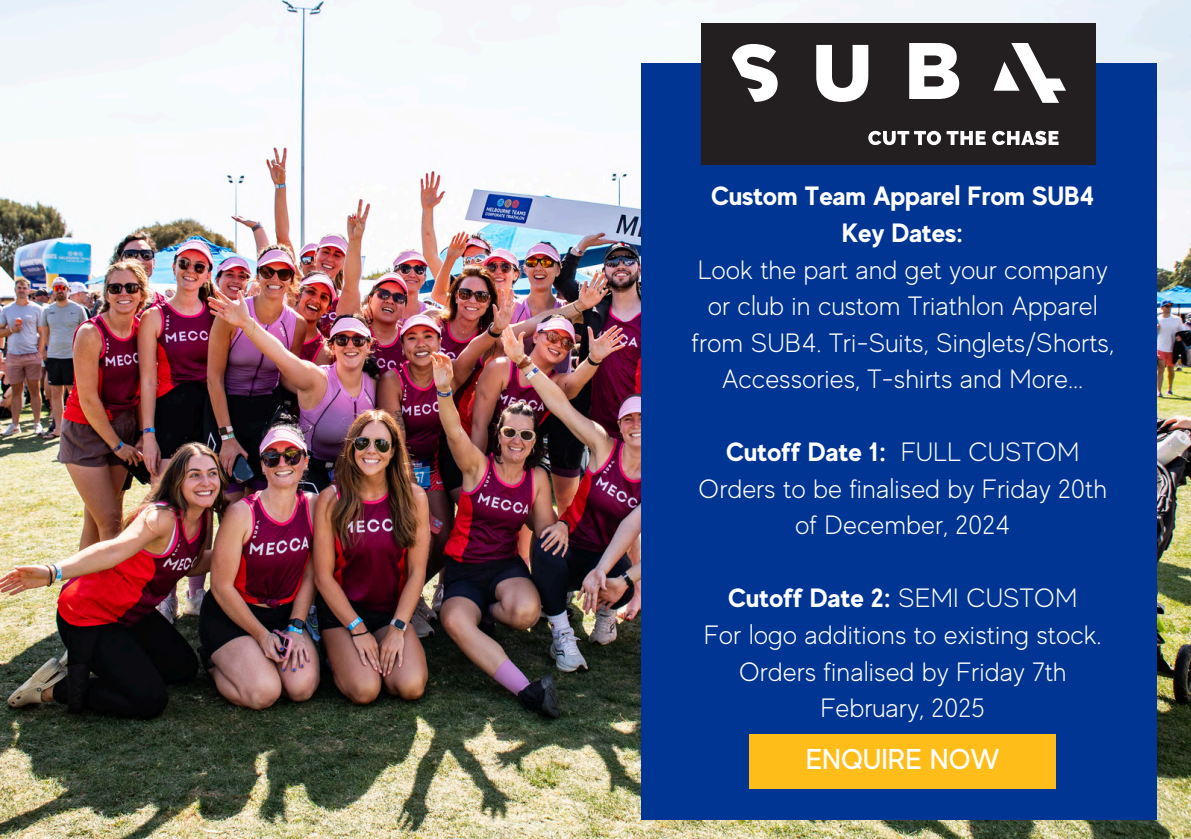
<style>
.page{position:relative;width:1191px;height:839px;background:#fff}
.page>*{position:absolute;margin:0;border:0;box-sizing:border-box;transform-origin:0 0}
.t1{font:500 28.6px "MADE Evolve Sans";color:#fff}
.t2{font:300 26.4px/36.4px "MADE Evolve Sans";color:#fff;text-align:center}
.t3{font:700 26.4px "MADE Evolve Sans";color:#fff}
.s1{font-weight:300}
</style>
<div class="page">
<img style="left:0;top:0;width:1191px;height:838px">
<div style="left:641px;top:63px;width:516px;height:756px;background:#003594"></div>
<div style="left:702px;top:24px;width:394px;height:141px;background:#231f20"></div>
<svg style="left:816px;top:45px;width:52px;height:57px"></svg>
<svg style="left:909px;top:43px;width:50px;height:56px"></svg>
<svg style="left:868px;top:131px;width:73px;height:14px"></svg>
<svg style="left:947px;top:131px;width:39px;height:14px"></svg>
<svg style="left:992px;top:131px;width:67px;height:14px"></svg>
<svg style="left:732px;top:44px;width:46px;height:58px"></svg>
<svg style="left:993px;top:43px;width:73px;height:60px"></svg>
<div style="left:749px;top:734px;width:307px;height:54px;background:#ffbd1a"></div>
<p class="t3" style="left:711px;top:180px;width:385px">Custom Team Apparel From SUB4</p>
<p class="t3" style="left:842px;top:217px;width:123px">Key Dates:</p>
<p class="t2" style="left:692px;top:252px;width:424px">Look the part and get your company or club in custom Triathlon Apparel from SUB4. Tri-Suits, Singlets/Shorts, Accessories, T-shirts and More...</p>
<p class="t3" style="left:726px;top:436px;width:162px">Cutoff Date 1:</p>
<p class="t2" style="left:901px;top:434px;width:180px">FULL CUSTOM</p>
<p class="t2" style="left:698px;top:471px;width:411px">Orders to be finalised by Friday 20th</p>
<p class="t2" style="left:795px;top:507px;width:217px">of December, 2024</p>
<p class="t3" style="left:728px;top:582px;width:351px">Cutoff Date 2: <span class="s1">SEMI CUSTOM</span></p>
<p class="t2" style="left:704px;top:617px;width:400px">For logo additions to existing stock.<br>Orders finalised by Friday 7th<br>February, 2025</p>
<p class="t1" style="left:806px;top:743px;width:195px">ENQUIRE NOW</p>
</div>
